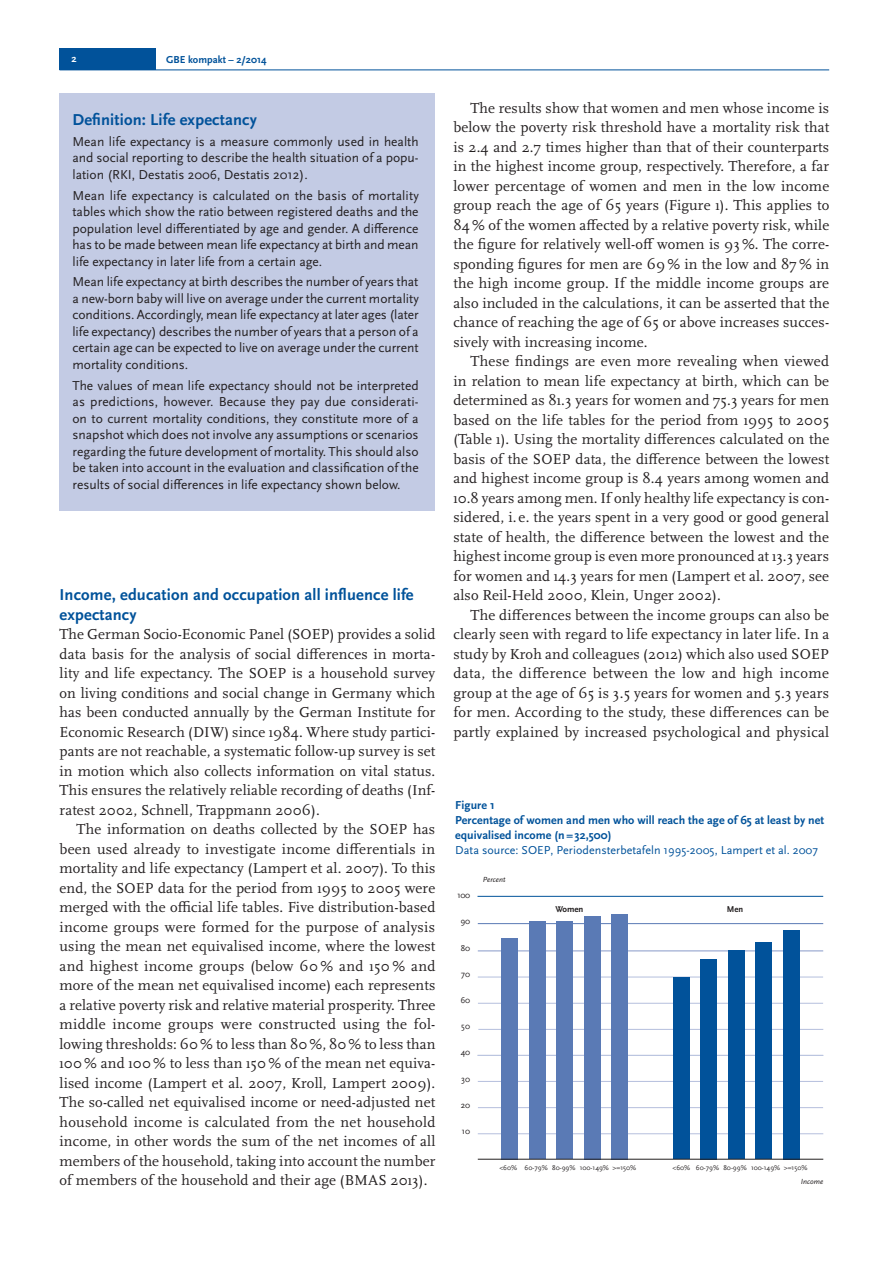
<style>
.page{position:relative;width:893px;height:1263px;background:#fff}
.page>*{position:absolute;margin:0;border:0;box-sizing:border-box;transform-origin:0 0}
.txt_Überschrift_1{font:700 16.5px/19.5px "Scala Sans Pro";letter-spacing:.01em;color:#01529a}
.txt_Fließtext_mit_Ei{font:15px/19.5px "Scala Pro";letter-spacing:.01em;color:#231f20;text-align:justify}
.txt_Fließtext{font:15px/19.5px "Scala Pro";letter-spacing:.01em;color:#231f20;text-align:justify}
.Literatur{font:13.5px/16.5px "Scala Sans Pro";color:#231f20;text-align:justify}
.Abb_Tab_Titel{font:700 12px/15px "Scala Sans Pro";letter-spacing:.005em;color:#01529a}
.Abb_Tab_Titel-2{font:12px "Scala Sans Pro";letter-spacing:.005em;color:#01529a}
.t1{font:700 10.5px "Scala Sans Pro";color:#01529a}
.t2{font:700 10.5px "Scala Sans Pro";color:#fff}
.t3{font:8.85px "Scala Sans Pro";color:#231f20}
.t4{font:700 8.85px "Scala Sans Pro";color:#231f20}
.t5{font:italic 7.65px "Scala Sans Pro";color:#231f20}
.t6{font:7.05px "Scala Sans Pro";color:#231f20}
</style>
<div class="page">
<hr style="left:60px;top:70px;width:769px;height:1px;background:#01529a">
<div style="left:60px;top:49px;width:96px;height:21px;background:#01529a"></div>
<div style="left:60px;top:94px;width:375px;height:417px;background:#c3cbe4"></div>
<hr style="left:478px;top:1029px;width:345px;height:1px;background:#b5bfdd">
<hr style="left:478px;top:1003px;width:345px;height:1px;background:#b5bfdd">
<hr style="left:478px;top:923px;width:345px;height:1px;background:#5a7ab5">
<hr style="left:477px;top:896px;width:346px;height:1px;background:#01529a">
<hr style="left:478px;top:950px;width:345px;height:1px;background:#879ac8">
<hr style="left:478px;top:977px;width:345px;height:1px;background:#b5bfdd">
<hr style="left:478px;top:1133px;width:345px;height:1px;background:#b5bfdd">
<hr style="left:478px;top:1107px;width:345px;height:1px;background:#b5bfdd">
<hr style="left:477px;top:1055px;width:346px;height:1px;background:#b5bfdd">
<hr style="left:478px;top:1081px;width:345px;height:1px;background:#b5bfdd">
<div style="left:611px;top:914px;width:17px;height:245px;background:#5a7ab5"></div>
<div style="left:783px;top:930px;width:17px;height:229px;background:#01529a"></div>
<div style="left:584px;top:916px;width:16px;height:243px;background:#5a7ab5"></div>
<div style="left:755px;top:942px;width:17px;height:217px;background:#01529a"></div>
<div style="left:556px;top:921px;width:17px;height:238px;background:#5a7ab5"></div>
<div style="left:728px;top:950px;width:17px;height:209px;background:#01529a"></div>
<div style="left:529px;top:922px;width:16px;height:237px;background:#5a7ab5"></div>
<div style="left:700px;top:959px;width:17px;height:200px;background:#01529a"></div>
<div style="left:501px;top:938px;width:17px;height:221px;background:#5a7ab5"></div>
<div style="left:673px;top:977px;width:17px;height:182px;background:#01529a"></div>
<hr style="left:478px;top:1159px;width:345px;height:1px;background:#231f20">
<p class="t2" style="left:72px;top:52px;width:7px">2</p>
<p class="t1" style="left:166px;top:54px;width:102px">GBE kompakt – 2/2014</p>
<p class="txt_Überschrift_1" style="left:72px;top:110px;width:186px">Definition: Life expectancy</p>
<p class="Literatur" style="left:72px;top:133px;width:348px">Mean life expectancy is a measure commonly used in health and social reporting to describe the health situation of a popu&shy;lation (RKI, Destatis 2006, Destatis 2012).</p>
<p class="Literatur" style="left:72px;top:187px;width:348px">Mean life expectancy is calculated on the basis of mortality tables which show the ratio between registered deaths and the population level differentiated by age and gender. A difference has to be made between mean life expectancy at birth and mean life expectancy in later life from a certain age.</p>
<p class="Literatur" style="left:72px;top:274px;width:348px">Mean life expectancy at birth describes the number of years that a new-born baby will live on average under the current mortality conditions. Accordingly, mean life expectancy at later ages (later life expectancy) describes the number of years that a person of a certain age can be expected to live on average under the current mortality conditions.</p>
<p class="Literatur" style="left:72px;top:377px;width:348px">The values of mean life expectancy should not be interpreted as predictions, however. Because they pay due considerati&shy;on to current mortality conditions, they constitute more of a snapshot which does not involve any assumptions or scenarios regarding the future development of mortality. This should also be taken into account in the evaluation and classification of the results of social differences in life expectancy shown below.</p>
<p class="txt_Überschrift_1" style="left:60px;top:585px;width:356px">Income, education and occupation all influence life expectancy</p>
<p class="txt_Fließtext" style="left:60px;top:624px;width:377px">The German Socio-Economic Panel (SOEP) provides a solid data basis for the analysis of social differences in morta&shy;lity and life expectancy. The SOEP is a household survey on living conditions and social change in Germany which has been conducted annually by the German Institute for Economic Research (DIW) since 1984. Where study partici&shy;pants are not reachable, a systematic follow-up survey is set in motion which also collects information on vital status.<br>This ensures the relatively reliable recording of deaths (Inf&shy;ratest 2002, Schnell, Trappmann 2006).</p>
<p class="txt_Fließtext_mit_Ei" style="left:60px;top:819px;width:377px;text-indent:17px">The information on deaths collected by the SOEP has been used already to investigate income differentials in mortality and life expectancy (Lampert et al. 2007). To this end, the SOEP data for the period from 1995 to 2005 were merged with the official life tables. Five distribution-based income groups were formed for the purpose of analysis using the mean net equivalised income, where the lowest and highest income groups (below 60 % and 150 % and more of the mean net equivalised income) each represents a relative poverty risk and relative material prosperity. Three middle income groups were constructed using the fol&shy;lowing thresholds: 60% to less than 80%, 80% to less than 100 % and 100 % to less than 150 % of the mean net equiva&shy;lised income (Lampert et al. 2007, Kroll, Lampert 2009).<br>The so-called net equivalised income or need-adjusted net household income is calculated from the net household income, in other words the sum of the net incomes of all members of the household, taking into account the number of members of the household and their age (BMAS 2013).</p>
<p class="txt_Fließtext_mit_Ei" style="left:453px;top:98px;width:377px;text-indent:17px">The results show that women and men whose income is below the poverty risk threshold have a mortality risk that is 2.4 and 2.7 times higher than that of their counterparts in the highest income group, respectively. Therefore, a far lower percentage of women and men in the low income group reach the age of 65 years (Figure 1). This applies to 84 % of the women affected by a relative poverty risk, while the figure for relatively well-off women is 93 %. The corre&shy;sponding figures for men are 69 % in the low and 87 % in the high income group. If the middle income groups are also included in the calculations, it can be asserted that the chance of reaching the age of 65 or above increases succes&shy;sively with increasing income.</p>
<p class="txt_Fließtext_mit_Ei" style="left:453px;top:351px;width:377px;text-indent:17px">These findings are even more revealing when viewed in relation to mean life expectancy at birth, which can be determined as 81.3 years for women and 75.3 years for men based on the life tables for the period from 1995 to 2005 (Table 1). Using the mortality differences calculated on the basis of the SOEP data, the difference between the lowest and highest income group is 8.4 years among women and 10.8 years among men. If only healthy life expectancy is con&shy;sidered, i. e. the years spent in a very good or good general state of health, the difference between the lowest and the highest income group is even more pronounced at 13.3 years for women and 14.3 years for men (Lampert et al. 2007, see also Reil-Held 2000, Klein, Unger 2002).</p>
<p class="txt_Fließtext_mit_Ei" style="left:453px;top:605px;width:377px;text-indent:17px">The differences between the income groups can also be clearly seen with regard to life expectancy in later life. In a study by Kroh and colleagues (2012) which also used SOEP data, the difference between the low and high income group at the age of 65 is 3.5 years for women and 5.3 years for men. According to the study, these differences can be partly explained by increased psychological and physical</p>
<p class="Abb_Tab_Titel" style="left:455px;top:797px;width:41px">Figure 1</p>
<p class="Abb_Tab_Titel" style="left:455px;top:812px;width:370px">Percentage of women and men who will reach the age of 65 at least by net equivalised income (n=32,500)</p>
<p class="Abb_Tab_Titel-2" style="left:455px;top:843px;width:364px">Data source: SOEP, Periodensterbetafeln 1995-2005, Lampert et al. 2007</p>
<p class="t3" style="left:456px;top:890px;width:15px">100</p>
<p class="t3" style="left:461px;top:916px;width:10px">90</p>
<p class="t3" style="left:461px;top:942px;width:10px">80</p>
<p class="t3" style="left:461px;top:969px;width:10px">70</p>
<p class="t3" style="left:461px;top:995px;width:10px">60</p>
<p class="t3" style="left:461px;top:1021px;width:10px">50</p>
<p class="t3" style="left:461px;top:1047px;width:10px">40</p>
<p class="t3" style="left:461px;top:1073px;width:10px">30</p>
<p class="t3" style="left:461px;top:1100px;width:10px">20</p>
<p class="t3" style="left:461px;top:1126px;width:10px">10</p>
<p class="t5" style="left:483px;top:875px;width:24px">Percent</p>
<p class="t4" style="left:555px;top:904px;width:30px">Women</p>
<p class="t4" style="left:727px;top:904px;width:18px">Men</p>
<p class="t6" style="left:499px;top:1164px;width:138px">&lt;60% 60-79% 80-99% 100-149% &gt;=150%</p>
<p class="t6" style="left:672px;top:1163px;width:137px">&lt;60% 60-79% 80-99% 100-149% &gt;=150%</p>
<p class="t5" style="left:801px;top:1177px;width:24px">Income</p>
</div>
